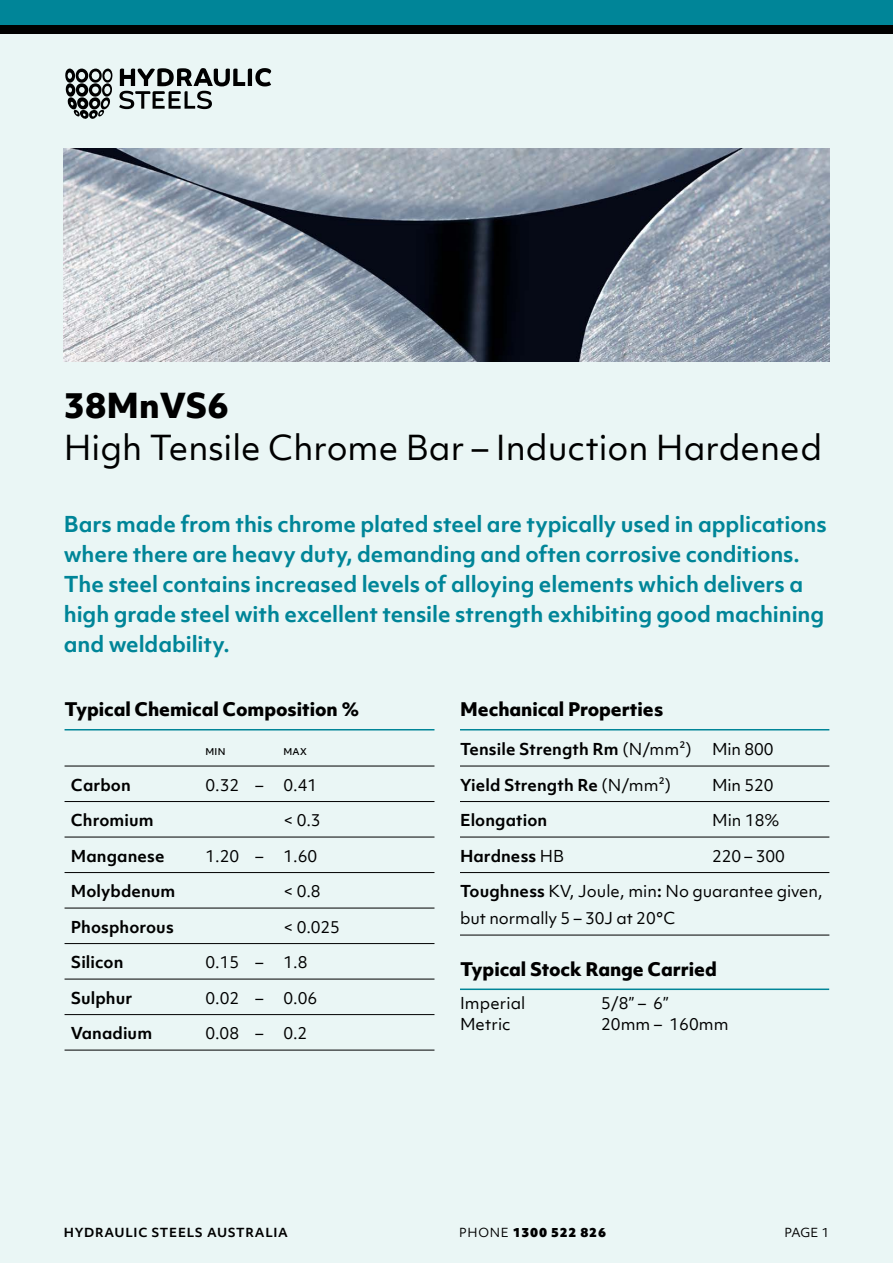
<style>
.page{position:relative;width:893px;height:1263px;background:#eaf6f5}
.page>*{position:absolute;margin:0;border:0;box-sizing:border-box;transform-origin:0 0}
.t1{font:33px "Objektiv Mk 1";color:#000}
.t2{font:800 33px "Objektiv Mk 1";color:#000}
.t3{font:700 21px/30px "Objektiv Mk 1";letter-spacing:-.005em;color:#008598}
.t4{font:800 18px "Objektiv Mk 1";letter-spacing:-.005em;color:#000}
.t5{font:15.75px/27px "Objektiv Mk 1";letter-spacing:-.005em;color:#000}
.t6{font:700 15.75px "Objektiv Mk 1";letter-spacing:.005em;color:#000}
.t7{font:700 12px "Objektiv Mk 1";letter-spacing:.06em;color:#000}
.t8{font:900 12px "Objektiv Mk 1";letter-spacing:.06em;color:#000}
.t9{font:12px "Objektiv Mk 1";color:#000}
.t10{font:500 9px "Objektiv Mk 1";letter-spacing:.02em;color:#000}
.s1{font-weight:400}
.s2{font-weight:700}
</style>
<div class="page">
<div style="left:0;top:0;width:893px;height:27px;background:#008598"></div>
<hr style="left:65px;top:729px;width:369px;height:1px;background:#008598">
<hr style="left:65px;top:766px;width:369px;height:1px;background:#000">
<hr style="left:65px;top:801px;width:369px;height:1px;background:#000">
<hr style="left:65px;top:837px;width:369px;height:1px;background:#000">
<hr style="left:65px;top:872px;width:369px;height:1px;background:#000">
<hr style="left:65px;top:908px;width:369px;height:1px;background:#000">
<hr style="left:65px;top:943px;width:369px;height:1px;background:#000">
<hr style="left:65px;top:979px;width:369px;height:1px;background:#000">
<hr style="left:65px;top:1014px;width:369px;height:1px;background:#000">
<hr style="left:65px;top:1050px;width:369px;height:1px;background:#000">
<hr style="left:460px;top:729px;width:369px;height:1px;background:#008598">
<hr style="left:460px;top:766px;width:369px;height:1px;background:#000">
<hr style="left:460px;top:801px;width:369px;height:1px;background:#000">
<hr style="left:460px;top:837px;width:369px;height:1px;background:#000">
<hr style="left:460px;top:872px;width:369px;height:1px;background:#000">
<hr style="left:460px;top:935px;width:369px;height:1px;background:#000">
<hr style="left:460px;top:988px;width:369px;height:2px;background:#008598">
<img style="left:64px;top:149px;width:765px;height:212px">
<svg style="left:119px;top:68px;width:152px;height:41px"></svg>
<svg style="left:65px;top:69px;width:48px;height:50px"></svg>
<div style="left:0;top:26px;width:893px;height:8px;background:#000"></div>
<h1 class="t2" style="left:64px;top:382px;width:167px">38MnVS6</h1>
<h1 class="t1" style="left:64px;top:425px;width:760px">High Tensile Chrome Bar – Induction Hardened</h1>
<p class="t3" style="left:64px;top:508px;width:765px">Bars made from this chrome plated steel are typically used in applications where there are heavy duty, demanding and often corrosive conditions.<br>The steel contains increased levels of alloying elements which delivers a high grade steel with excellent tensile strength exhibiting good machining and weldability.</p>
<p class="t4" style="left:65px;top:696px;width:296px">Typical Chemical Composition %</p>
<p class="t10" style="left:206px;top:745px;width:21px">MIN</p>
<p class="t10" style="left:284px;top:745px;width:25px">MAX</p>
<p class="t6" style="left:71px;top:774px;width:61px">Carbon</p>
<p class="t5" style="left:206px;top:771px;width:59px">0.32 –</p>
<p class="t5" style="left:284px;top:771px;width:35px">0.41</p>
<p class="t6" style="left:71px;top:809px;width:84px">Chromium</p>
<p class="t5" style="left:284px;top:807px;width:39px">&lt; 0.3</p>
<p class="t6" style="left:71px;top:845px;width:95px">Manganese</p>
<p class="t5" style="left:206px;top:842px;width:59px">1.20 –</p>
<p class="t5" style="left:284px;top:842px;width:35px">1.60</p>
<p class="t6" style="left:71px;top:880px;width:106px">Molybdenum</p>
<p class="t5" style="left:283px;top:878px;width:39px">&lt; 0.8</p>
<p class="t6" style="left:71px;top:916px;width:104px">Phosphorous</p>
<p class="t5" style="left:283px;top:913px;width:58px">&lt; 0.025</p>
<p class="t6" style="left:71px;top:951px;width:54px">Silicon</p>
<p class="t5" style="left:205px;top:949px;width:59px">0.15 –</p>
<p class="t5" style="left:283px;top:949px;width:25px">1.8</p>
<p class="t6" style="left:71px;top:987px;width:63px">Sulphur</p>
<p class="t5" style="left:205px;top:984px;width:59px">0.02 –</p>
<p class="t5" style="left:283px;top:984px;width:35px">0.06</p>
<p class="t6" style="left:71px;top:1022px;width:83px">Vanadium</p>
<p class="t5" style="left:205px;top:1020px;width:59px">0.08 –</p>
<p class="t5" style="left:283px;top:1020px;width:25px">0.2</p>
<p class="t4" style="left:460px;top:696px;width:205px">Mechanical Properties</p>
<p class="t6" style="left:460px;top:738px;width:233px">Tensile Strength Rm <span class="s1">(N/mm²)</span></p>
<p class="t5" style="left:712px;top:736px;width:63px">Min 800</p>
<p class="t6" style="left:460px;top:774px;width:213px">Yield Strength Re <span class="s1">(N/mm²)</span></p>
<p class="t5" style="left:712px;top:771px;width:63px">Min 520</p>
<p class="t6" style="left:460px;top:809px;width:89px">Elongation</p>
<p class="t5" style="left:712px;top:807px;width:69px">Min 18%</p>
<p class="t6" style="left:460px;top:845px;width:106px">Hardness <span class="s1">HB</span></p>
<p class="t5" style="left:712px;top:842px;width:74px">220 – 300</p>
<p class="t5" style="left:460px;top:878px;width:364px"><span class="s2">Toughness</span> KV, Joule, min<span class="s2">:</span> No guarantee given, but normally 5 – 30J at 20°C</p>
<p class="t4" style="left:460px;top:956px;width:258px">Typical Stock Range Carried</p>
<p class="t5" style="left:460px;top:989px;width:67px">Imperial</p>
<p class="t5" style="left:601px;top:989px;width:69px">5/8” – 6”</p>
<p class="t5" style="left:460px;top:1010px;width:52px">Metric</p>
<p class="t5" style="left:601px;top:1010px;width:129px">20mm – 160mm</p>
<p class="t7" style="left:64px;top:1224px;width:226px">HYDRAULIC STEELS AUSTRALIA</p>
<p class="t8" style="left:459px;top:1224px;width:148px"><span class="s1">PHONE</span> 1300 522 826</p>
<p class="t9" style="left:784px;top:1225px;width:46px">PAGE 1</p>
</div>
